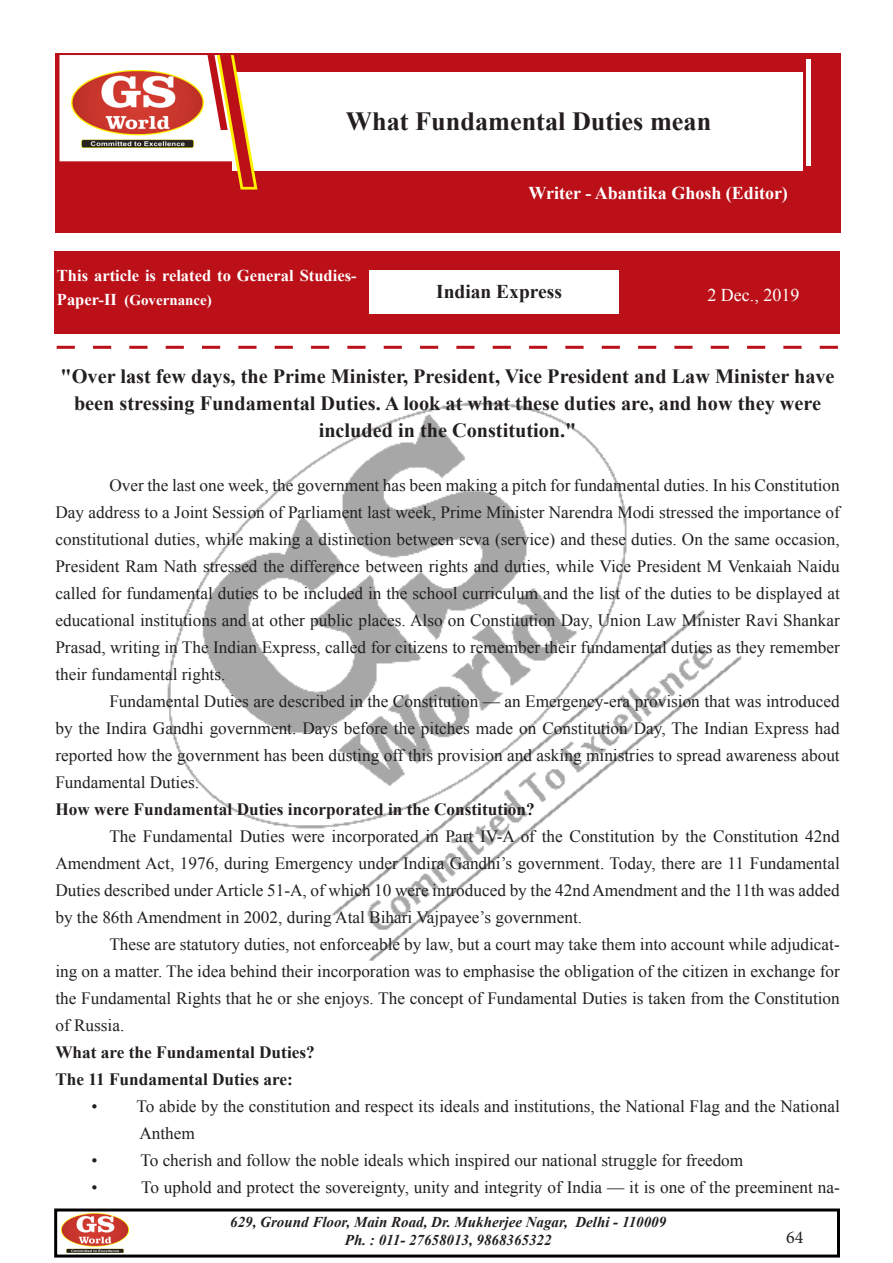
<style>
.page{position:relative;width:893px;height:1263px;background:#fff}
.page>*{position:absolute;margin:0;border:0;box-sizing:border-box;transform-origin:0 0}
.t1{font:700 26.25px "Times New Roman";color:#231f20}
.t2{font:700 20.25px/27px "Times New Roman";color:#231f20;text-align:center}
.t3{font:700 19.5px "Times New Roman";color:#231f20}
.t4{font:700 18px "Times New Roman";color:#fff}
.ody_Text{font:18px "Times New Roman";color:#fff}
.t5{font:18px "Minion Pro";color:#231f20}
.t6{font:17.25px/27px "Times New Roman";color:#231f20;text-align:justify}
.t7{font:700 17.25px "Times New Roman";color:#231f20}
.Body_Text{font:700 16.5px "Times New Roman";color:#fff}
.t8{font:italic 700 15px/18px "Times New Roman";color:#231f20;text-align:center}
.Body_Text-2{font:700 15px "Times New Roman";color:#fff}
.s1{font-size:16.5px}
</style>
<div class="page">
<div style="left:54px;top:1208px;width:786px;height:49px;border:3px solid #000"></div>
<img style="left:106px;top:345px;width:687px;height:616px">
<img style="left:62px;top:1213px;width:66px;height:39px">
<svg style="left:57px;top:346px;width:781px;height:3px"></svg>
<div style="left:55px;top:54px;width:785px;height:179px;background:#bb1018"></div>
<div style="left:54px;top:252px;width:785px;height:82px;background:#bb1018"></div>
<div style="left:369px;top:270px;width:249px;height:43px;background:#fff"></div>
<div style="left:232px;top:72px;width:571px;height:99px;background:#fff"></div>
<svg style="left:60px;top:55px;width:197px;height:135px"></svg>
<svg style="left:806px;top:60px;width:5px;height:106px"></svg>
<p class="t1" style="left:346px;top:103px;width:367px">What Fundamental Duties mean</p>
<p class="Body_Text" style="left:57px;top:264px;width:301px">This article is related to General Studies-</p>
<p class="Body_Text-2" style="left:57px;top:290px;width:156px"><span class="s1">Paper-II</span> (Governance)</p>
<p class="t4" style="left:529px;top:181px;width:261px">Writer - Abantika Ghosh (Editor)</p>
<p class="t3" style="left:436px;top:278px;width:127px">Indian Express</p>
<p class="ody_Text" style="left:707px;top:283px;width:93px">2 Dec., 2019</p>
<p class="t2" style="left:61px;top:362px;width:775px">"Over last few days, the Prime Minister, President, Vice President and Law Minister have been stressing Fundamental Duties. A look at what these duties are, and how they were included in the Constitution."</p>
<p class="t6" style="left:55px;top:471px;width:786px;text-indent:54px">Over the last one week, the government has been making a pitch for fundamental duties. In his Constitution Day address to a Joint Session of Parliament last week, Prime Minister Narendra Modi stressed the importance of constitutional duties, while making a distinction between seva (service) and these duties. On the same occasion, President Ram Nath stressed the difference between rights and duties, while Vice President M Venkaiah Naidu called for fundamental duties to be included in the school curriculum and the list of the duties to be displayed at educational institutions and at other public places. Also on Constitution Day, Union Law Minister Ravi Shankar Prasad, writing in The Indian Express, called for citizens to remember their fundamental duties as they remember their fundamental rights.</p>
<p class="t6" style="left:55px;top:687px;width:786px;text-indent:54px">Fundamental Duties are described in the Constitution — an Emergency-era provision that was introduced by the Indira Gandhi government. Days before the pitches made on Constitution Day, The Indian Express had reported how the government has been dusting off this provision and asking ministries to spread awareness about Fundamental Duties.</p>
<p class="t7" style="left:55px;top:797px;width:481px">How were Fundamental Duties incorporated in the Constitution?</p>
<p class="t6" style="left:55px;top:822px;width:786px;text-indent:54px">The Fundamental Duties were incorporated in Part IV-A of the Constitution by the Constitution 42nd Amendment Act, 1976, during Emergency under Indira Gandhi’s government. Today, there are 11 Fundamental Duties described under Article 51-A, of which 10 were introduced by the 42nd Amendment and the 11th was added by the 86th Amendment in 2002, during Atal Bihari Vajpayee’s government.</p>
<p class="t6" style="left:55px;top:930px;width:786px;text-indent:54px">These are statutory duties, not enforceable by law, but a court may take them into account while adjudicat&shy;ing on a matter. The idea behind their incorporation was to emphasise the obligation of the citizen in exchange for the Fundamental Rights that he or she enjoys. The concept of Fundamental Duties is taken from the Constitution of Russia.</p>
<p class="t7" style="left:55px;top:1040px;width:261px">What are the Fundamental Duties?</p>
<p class="t7" style="left:55px;top:1067px;width:239px">The 11 Fundamental Duties are:</p>
<p class="t6" style="left:139px;top:1092px;width:702px;text-indent:-48px">• To abide by the constitution and respect its ideals and institutions, the National Flag and the National<br>Anthem</p>
<p class="t6" style="left:91px;top:1146px;width:8px">•</p>
<p class="t6" style="left:140px;top:1146px;width:604px">To cherish and follow the noble ideals which inspired our national struggle for freedom</p>
<p class="t6" style="left:91px;top:1173px;width:8px">•</p>
<p class="t6" style="left:141px;top:1173px;width:700px">To uphold and protect the sovereignty, unity and integrity of India — it is one of the preeminent na-</p>
<p class="t8" style="left:230px;top:1212px;width:437px">629, Ground Floor, Main Road, Dr. Mukherjee Nagar, Delhi - 110009<br>Ph. : 011- 27658013, 9868365322</p>
<p class="t5" style="left:786px;top:1225px;width:19px">64</p>
</div>
